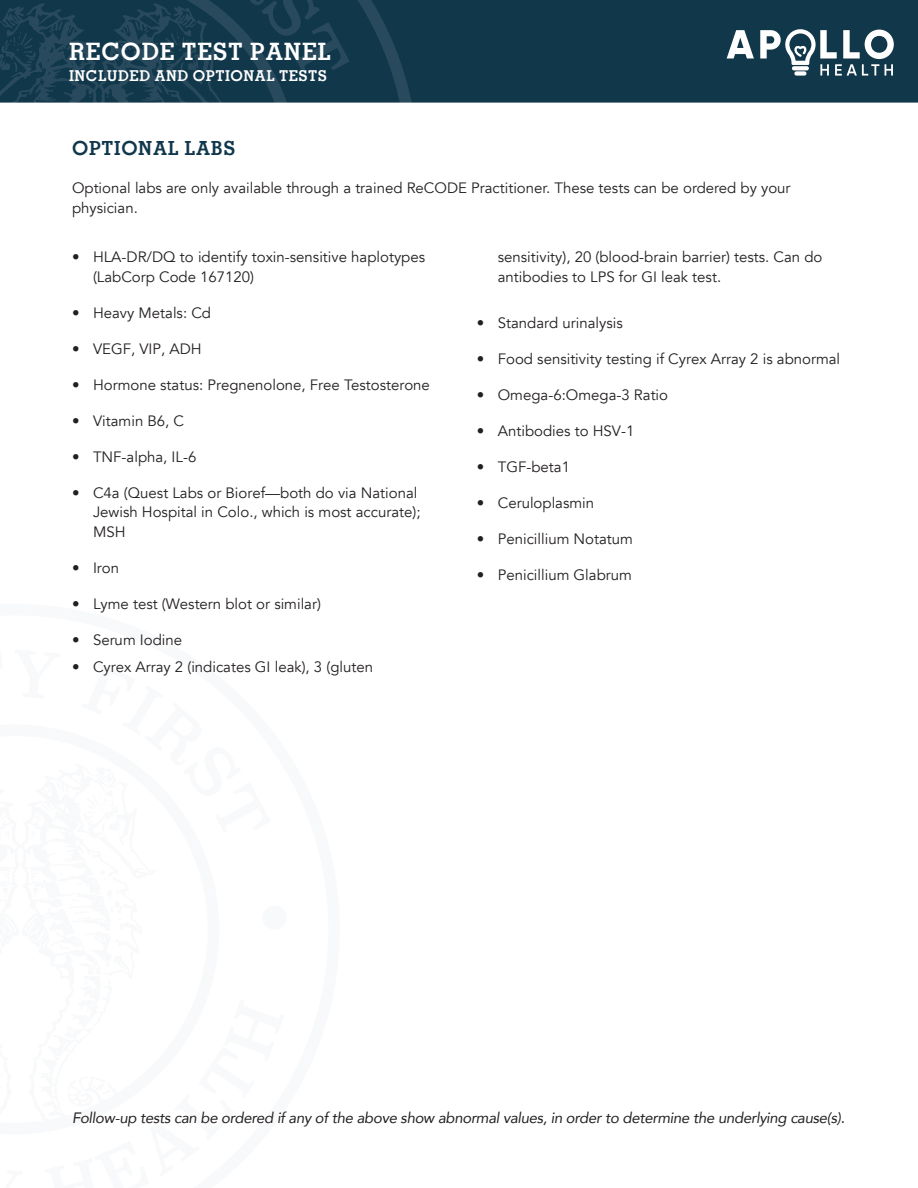
<style>
.page{position:relative;width:918px;height:1188px;background:#fff}
.page>*{position:absolute;margin:0;border:0;box-sizing:border-box;transform-origin:0 0}
.t1{font:700 24px "Memphis";letter-spacing:.035em;color:#fff}
.t2{font:700 19.5px "Memphis";letter-spacing:.035em;color:#10374b}
.t3{font:15px/19.5px "Avenir";color:#231f20}
.t4{font:italic 15px "Avenir";letter-spacing:-.02em;color:#231f20}
.t5{font:700 15px "Memphis";letter-spacing:.035em;color:#fff}
</style>
<div class="page">
<div style="left:0;top:0;width:918px;height:103px;background:#11374b;border:2px solid #11374b"></div>
<svg style="left:0;top:0;width:418px;height:103px"></svg>
<div style="left:262px;top:906px;width:25px;height:24px;background:#f8f9fa;border-radius:50%"></div>
<svg style="left:727px;top:30px;width:27px;height:28px"></svg>
<svg style="left:760px;top:29px;width:134px;height:47px"></svg>
<h1 class="t1" style="left:69px;top:36px;width:263px">RECODE TEST PANEL</h1>
<p class="t5" style="left:69px;top:66px;width:260px">INCLUDED AND OPTIONAL TESTS</p>
<h2 class="t2" style="left:72px;top:136px;width:165px">OPTIONAL LABS</h2>
<p class="t3" style="left:72px;top:179px;width:720px">Optional labs are only available through a trained ReCODE Practitioner. These tests can be ordered by your physician.</p>
<p class="t3" style="left:93px;top:248px;width:334px;text-indent:-21px">• HLA-DR/DQ to identify toxin-sensitive haplotypes (LabCorp Code 167120)</p>
<p class="t3" style="left:72px;top:303px;width:141px">• Heavy Metals: Cd</p>
<p class="t3" style="left:72px;top:339px;width:131px">• VEGF, VIP, ADH</p>
<p class="t3" style="left:72px;top:375px;width:359px">• Hormone status: Pregnenolone, Free Testosterone</p>
<p class="t3" style="left:72px;top:411px;width:114px">• Vitamin B6, C</p>
<p class="t3" style="left:72px;top:447px;width:126px">• TNF-alpha, IL-6</p>
<p class="t3" style="left:93px;top:483px;width:329px;text-indent:-21px">• C4a (Quest Labs or Bioref—both do via National<br>Jewish Hospital in Colo., which is most accurate);<br>MSH</p>
<p class="t3" style="left:72px;top:558px;width:49px">• Iron</p>
<p class="t3" style="left:72px;top:594px;width:250px">• Lyme test (Western blot or similar)</p>
<p class="t3" style="left:72px;top:630px;width:112px">• Serum Iodine</p>
<p class="t3" style="left:72px;top:657px;width:303px">• Cyrex Array 2 (indicates GI leak), 3 (gluten</p>
<p class="t3" style="left:498px;top:248px;width:326px">sensitivity), 20 (blood-brain barrier) tests. Can do antibodies to LPS for GI leak test.</p>
<p class="t3" style="left:477px;top:314px;width:147px">• Standard urinalysis</p>
<p class="t3" style="left:477px;top:350px;width:365px">• Food sensitivity testing if Cyrex Array 2 is abnormal</p>
<p class="t3" style="left:477px;top:386px;width:193px">• Omega-6:Omega-3 Ratio</p>
<p class="t3" style="left:477px;top:422px;width:159px">• Antibodies to HSV-1</p>
<p class="t3" style="left:477px;top:458px;width:95px">• TGF-beta1</p>
<p class="t3" style="left:477px;top:494px;width:119px">• Ceruloplasmin</p>
<p class="t3" style="left:477px;top:530px;width:158px">• Penicillium Notatum</p>
<p class="t3" style="left:477px;top:566px;width:157px">• Penicillium Glabrum</p>
<p class="t4" style="left:72px;top:1109px;width:774px">Follow-up tests can be ordered if any of the above show abnormal values, in order to determine the underlying cause(s).</p>
</div>
